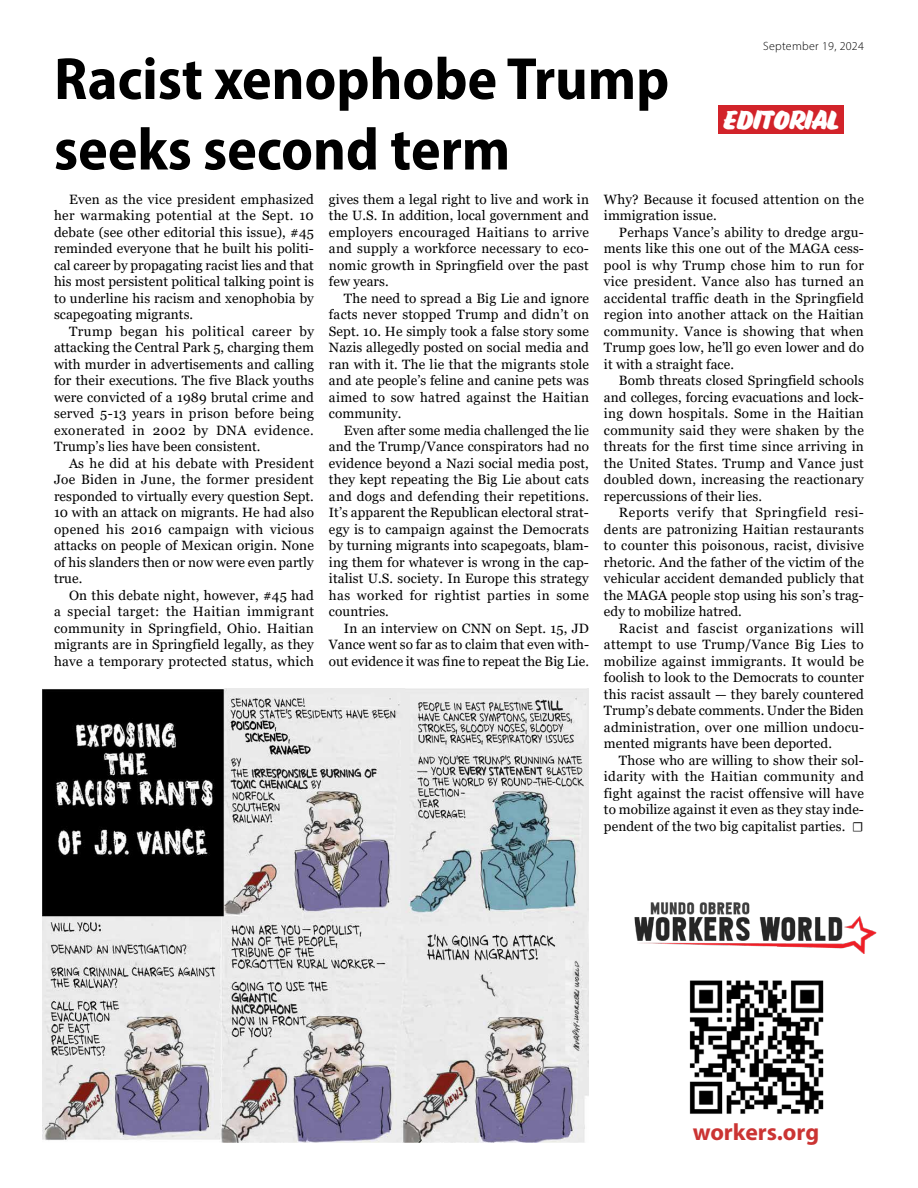
<style>
.page{position:relative;width:918px;height:1188px;background:#fff}
.page>*{position:absolute;margin:0;border:0;box-sizing:border-box;transform-origin:0 0}
.t1{font:700 semi-condensed 60px/70.5px "Myriad Pro";color:#000}
.t2{font:24px "Eds Market Bold Slant";color:#fff}
.t3{font:700 23.7px "Myriad Pro";color:#cb3433}
.t4{font:13.5px/16.5px "Georgia";letter-spacing:.005em;color:#000;text-align:justify}
.t5{font:300 12px "Myriad Pro";letter-spacing:.025em;color:#000}
.s1{font-family:"Minion Pro"}
</style>
<div class="page">
<img style="left:635px;top:902px;width:241px;height:52px">
<img style="left:689px;top:980px;width:135px;height:134px">
<div style="left:718px;top:106px;width:126px;height:28px;background:#d2232a"></div>
<img style="left:42px;top:689px;width:546px;height:454px">
<p class="t5" style="left:763px;top:38px;width:102px">September 19, 2024</p>
<h1 class="t1" style="left:54px;top:42px;width:617px">Racist xenophobe Trump seeks second term</h1>
<p class="t4" style="left:54px;top:191px;width:261px;text-indent:15px">Even as the vice president emphasized her warmaking potential at the Sept. 10 debate (see other editorial this issue), #45 reminded everyone that he built his politi&shy;cal career by propagating racist lies and that his most persistent political talking point is to underline his racism and xenophobia by scapegoating migrants.</p>
<p class="t4" style="left:54px;top:323px;width:262px;text-indent:15px">Trump began his political career by attacking the Central Park 5, charging them with murder in advertisements and calling for their executions. The five Black youths were convicted of a 1989 brutal crime and served 5-13 years in prison before being exonerated in 2002 by DNA evidence.<br>Trump’s lies have been consistent.</p>
<p class="t4" style="left:54px;top:455px;width:262px;text-indent:15px">As he did at his debate with President Joe Biden in June, the former president responded to virtually every question Sept.<br>10 with an attack on migrants. He had also opened his 2016 campaign with vicious attacks on people of Mexican origin. None of his slanders then or now were even partly true.</p>
<p class="t4" style="left:54px;top:587px;width:262px;text-indent:15px">On this debate night, however, #45 had a special target: the Haitian immigrant community in Springfield, Ohio. Haitian migrants are in Springfield legally, as they have a temporary protected status, which</p>
<h2 class="t2" style="left:724px;top:107px;width:117px">EDITORIAL</h2>
<p class="t4" style="left:604px;top:191px;width:261px">Why? Because it focused attention on the immigration issue.</p>
<p class="t4" style="left:604px;top:224px;width:262px;text-indent:15px">Perhaps Vance’s ability to dredge argu&shy;ments like this one out of the MAGA cess&shy;pool is why Trump chose him to run for vice president. Vance also has turned an accidental traffic death in the Springfield region into another attack on the Haitian community. Vance is showing that when Trump goes low, he’ll go even lower and do it with a straight face.</p>
<p class="t4" style="left:604px;top:373px;width:261px;text-indent:15px">Bomb threats closed Springfield schools and colleges, forcing evacuations and lock&shy;ing down hospitals. Some in the Haitian community said they were shaken by the threats for the first time since arriving in the United States. Trump and Vance just doubled down, increasing the reactionary repercussions of their lies.</p>
<p class="t4" style="left:604px;top:505px;width:262px;text-indent:15px">Reports verify that Springfield resi&shy;dents are patronizing Haitian restaurants to counter this poisonous, racist, divisive rhetoric. And the father of the victim of the vehicular accident demanded publicly that the MAGA people stop using his son’s trag&shy;edy to mobilize hatred.</p>
<p class="t4" style="left:604px;top:620px;width:262px;text-indent:15px">Racist and fascist organizations will attempt to use Trump/Vance Big Lies to mobilize against immigrants. It would be foolish to look to the Democrats to counter this racist assault — they barely countered Trump’s debate comments. Under the Biden administration, over one million undocu&shy;mented migrants have been deported.</p>
<p class="t4" style="left:604px;top:752px;width:262px;text-indent:15px">Those who are willing to show their sol&shy;idarity with the Haitian community and fight against the racist offensive will have to mobilize against it even as they stay inde&shy;pendent of the two big capitalist parties. <span class="s1">☐</span></p>
<p class="t4" style="left:329px;top:191px;width:262px">gives them a legal right to live and work in the U.S. In addition, local government and employers encouraged Haitians to arrive and supply a workforce necessary to eco&shy;nomic growth in Springfield over the past few years.</p>
<p class="t4" style="left:329px;top:290px;width:262px;text-indent:15px">The need to spread a Big Lie and ignore facts never stopped Trump and didn’t on Sept. 10. He simply took a false story some Nazis allegedly posted on social media and ran with it. The lie that the migrants stole and ate people’s feline and canine pets was aimed to sow hatred against the Haitian community.</p>
<p class="t4" style="left:329px;top:422px;width:262px;text-indent:15px">Even after some media challenged the lie and the Trump/Vance conspirators had no evidence beyond a Nazi social media post, they kept repeating the Big Lie about cats and dogs and defending their repetitions.<br>It’s apparent the Republican electoral strat&shy;egy is to campaign against the Democrats by turning migrants into scapegoats, blam&shy;ing them for whatever is wrong in the cap&shy;italist U.S. society. In Europe this strategy has worked for rightist parties in some countries.</p>
<p class="t4" style="left:329px;top:620px;width:262px;text-indent:15px">In an interview on CNN on Sept. 15, JD Vance went so far as to claim that even with&shy;out evidence it was fine to repeat the Big Lie.</p>
<h3 class="t3" style="left:693px;top:1116px;width:128px">workers.org</h3>
</div>
